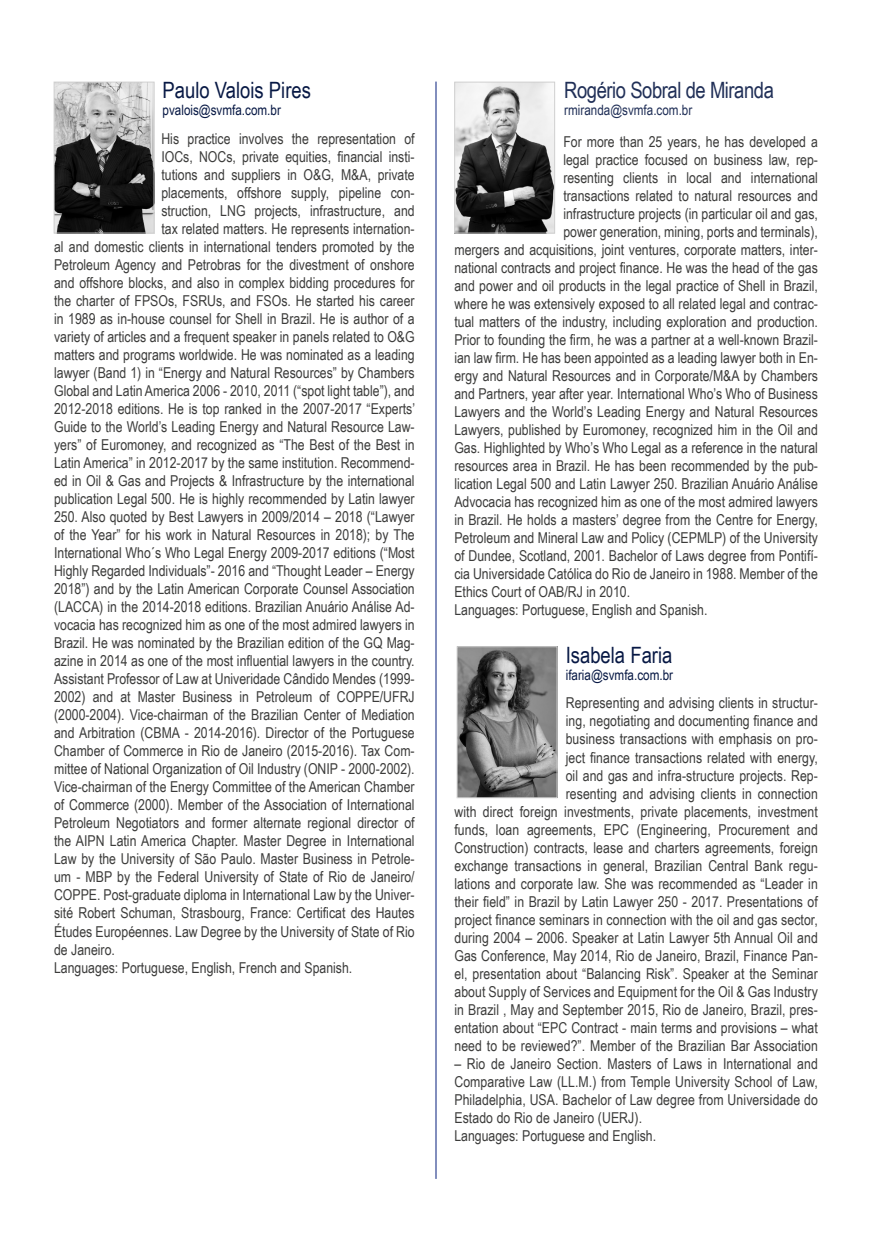
<style>
.page{position:relative;width:872px;height:1242px;background:#fff}
.page>*{position:absolute;margin:0;border:0;box-sizing:border-box;transform-origin:0 0}
.t1{font:22.5px "Arial Narrow";color:#071844}
.t2{font:22.5px "Arial Narrow";letter-spacing:-.02em;color:#202f57}
.t3{font:15px/18px "Arial Narrow";color:#3c3c3b;text-align:right}
.t4{font:14.25px "Arial Narrow";color:#071844}
.t5{font:14.25px "Arial Narrow";color:#202f57}
</style>
<div class="page">
<hr style="left:435px;top:82px;width:1px;height:1097px;background:#23388b">
<img style="left:56px;top:84px;width:96px;height:147px">
<div style="left:54px;top:82px;width:100px;height:151px;border:1px solid #d0d0d0"></div>
<img style="left:459px;top:648px;width:96px;height:148px">
<div style="left:457px;top:646px;width:100px;height:152px;border:1px solid #d0d0d0"></div>
<img style="left:456px;top:84px;width:97px;height:147px">
<div style="left:454px;top:82px;width:101px;height:151px;border:1px solid #d0d0d0"></div>
<h1 class="t1" style="left:163px;top:74px;width:150px">Paulo Valois Pires</h1>
<p class="t4" style="left:163px;top:100px;width:120px">pvalois@svmfa.com.br</p>
<p class="t3" style="left:161px;top:129px;width:255px">His practice involves the representation of</p>
<p class="t3" style="left:161px;top:147px;width:255px">IOCs, NOCs, private equities, financial insti-</p>
<p class="t3" style="left:161px;top:165px;width:255px">tutions and suppliers in O&amp;G, M&amp;A, private</p>
<p class="t3" style="left:161px;top:183px;width:255px">placements, offshore supply, pipeline con-</p>
<p class="t3" style="left:161px;top:201px;width:255px">struction, LNG projects, infrastructure, and</p>
<p class="t3" style="left:161px;top:219px;width:255px">tax related matters. He represents internation-</p>
<p class="t3" style="left:54px;top:237px;width:362px">al and domestic clients in international tenders promoted by the</p>
<p class="t3" style="left:54px;top:255px;width:362px">Petroleum Agency and Petrobras for the divestment of onshore</p>
<p class="t3" style="left:54px;top:273px;width:362px">and offshore blocks, and also in complex bidding procedures for</p>
<p class="t3" style="left:54px;top:291px;width:362px">the charter of FPSOs, FSRUs, and FSOs. He started his career</p>
<p class="t3" style="left:54px;top:309px;width:362px">in 1989 as in-house counsel for Shell in Brazil. He is author of a</p>
<p class="t3" style="left:54px;top:327px;width:362px">variety of articles and a frequent speaker in panels related to O&amp;G</p>
<p class="t3" style="left:54px;top:345px;width:362px">matters and programs worldwide. He was nominated as a leading</p>
<p class="t3" style="left:54px;top:363px;width:362px">lawyer (Band 1) in “Energy and Natural Resources” by Chambers</p>
<p class="t3" style="left:54px;top:381px;width:362px">Global and Latin America 2006 - 2010, 2011 (“spot light table”), and</p>
<p class="t3" style="left:54px;top:399px;width:362px">2012-2018 editions. He is top ranked in the 2007-2017 “Experts’</p>
<p class="t3" style="left:54px;top:417px;width:362px">Guide to the World’s Leading Energy and Natural Resource Law-</p>
<p class="t3" style="left:54px;top:435px;width:362px">yers” of Euromoney, and recognized as “The Best of the Best in</p>
<p class="t3" style="left:54px;top:453px;width:362px">Latin America” in 2012-2017 by the same institution. Recommend-</p>
<p class="t3" style="left:54px;top:471px;width:362px">ed in Oil &amp; Gas and Projects &amp; Infrastructure by the international</p>
<p class="t3" style="left:54px;top:489px;width:362px">publication Legal 500. He is highly recommended by Latin lawyer</p>
<p class="t3" style="left:54px;top:507px;width:362px">250. Also quoted by Best Lawyers in 2009/2014 – 2018 (“Lawyer</p>
<p class="t3" style="left:54px;top:525px;width:362px">of the Year” for his work in Natural Resources in 2018); by The</p>
<p class="t3" style="left:54px;top:543px;width:362px">International Who´s Who Legal Energy 2009-2017 editions (“Most</p>
<p class="t3" style="left:54px;top:561px;width:362px">Highly Regarded Individuals”- 2016 and “Thought Leader – Energy</p>
<p class="t3" style="left:54px;top:579px;width:362px">2018”) and by the Latin American Corporate Counsel Association</p>
<p class="t3" style="left:54px;top:597px;width:362px">(LACCA) in the 2014-2018 editions. Brazilian Anuário Análise Ad-</p>
<p class="t3" style="left:54px;top:615px;width:362px">vocacia has recognized him as one of the most admired lawyers in</p>
<p class="t3" style="left:54px;top:633px;width:362px">Brazil. He was nominated by the Brazilian edition of the GQ Mag-</p>
<p class="t3" style="left:54px;top:651px;width:362px">azine in 2014 as one of the most influential lawyers in the country.</p>
<p class="t3" style="left:54px;top:669px;width:362px">Assistant Professor of Law at Univeridade Cândido Mendes (1999-</p>
<p class="t3" style="left:54px;top:687px;width:362px">2002) and at Master Business in Petroleum of COPPE/UFRJ</p>
<p class="t3" style="left:54px;top:705px;width:362px">(2000-2004). Vice-chairman of the Brazilian Center of Mediation</p>
<p class="t3" style="left:54px;top:723px;width:362px">and Arbitration (CBMA - 2014-2016). Director of the Portuguese</p>
<p class="t3" style="left:54px;top:741px;width:362px">Chamber of Commerce in Rio de Janeiro (2015-2016). Tax Com-</p>
<p class="t3" style="left:54px;top:759px;width:362px">mittee of National Organization of Oil Industry (ONIP - 2000-2002).</p>
<p class="t3" style="left:54px;top:777px;width:362px">Vice-chairman of the Energy Committee of the American Chamber</p>
<p class="t3" style="left:54px;top:795px;width:362px">of Commerce (2000). Member of the Association of International</p>
<p class="t3" style="left:54px;top:813px;width:362px">Petroleum Negotiators and former alternate regional director of</p>
<p class="t3" style="left:54px;top:831px;width:362px">the AIPN Latin America Chapter. Master Degree in International</p>
<p class="t3" style="left:54px;top:849px;width:362px">Law by the University of São Paulo. Master Business in Petrole-</p>
<p class="t3" style="left:54px;top:867px;width:362px">um - MBP by the Federal University of State of Rio de Janeiro/</p>
<p class="t3" style="left:54px;top:885px;width:362px">COPPE. Post-graduate diploma in International Law by the Univer-</p>
<p class="t3" style="left:54px;top:903px;width:362px">sité Robert Schuman, Strasbourg, France: Certificat des Hautes</p>
<p class="t3" style="left:54px;top:921px;width:362px">Études Européennes. Law Degree by the University of State of Rio</p>
<p class="t3" style="left:54px;top:939px;width:62px">de Janeiro.</p>
<p class="t3" style="left:54px;top:957px;width:300px">Languages: Portuguese, English, French and Spanish.</p>
<h1 class="t2" style="left:564px;top:74px;width:211px">Rogério Sobral de Miranda</h1>
<p class="t5" style="left:564px;top:100px;width:130px">rmiranda@svmfa.com.br</p>
<p class="t3" style="left:563px;top:132px;width:256px">For more than 25 years, he has developed a</p>
<p class="t3" style="left:563px;top:150px;width:256px">legal practice focused on business law, rep-</p>
<p class="t3" style="left:563px;top:168px;width:256px">resenting clients in local and international</p>
<p class="t3" style="left:563px;top:186px;width:256px">transactions related to natural resources and</p>
<p class="t3" style="left:563px;top:204px;width:256px">infrastructure projects (in particular oil and gas,</p>
<p class="t3" style="left:563px;top:222px;width:256px">power generation, mining, ports and terminals),</p>
<p class="t3" style="left:454px;top:240px;width:365px">mergers and acquisitions, joint ventures, corporate matters, inter-</p>
<p class="t3" style="left:454px;top:258px;width:365px">national contracts and project finance. He was the head of the gas</p>
<p class="t3" style="left:454px;top:276px;width:365px">and power and oil products in the legal practice of Shell in Brazil,</p>
<p class="t3" style="left:454px;top:294px;width:365px">where he was extensively exposed to all related legal and contrac-</p>
<p class="t3" style="left:454px;top:312px;width:365px">tual matters of the industry, including exploration and production.</p>
<p class="t3" style="left:454px;top:330px;width:365px">Prior to founding the firm, he was a partner at a well-known Brazil-</p>
<p class="t3" style="left:454px;top:348px;width:365px">ian law firm. He has been appointed as a leading lawyer both in En-</p>
<p class="t3" style="left:454px;top:366px;width:365px">ergy and Natural Resources and in Corporate/M&amp;A by Chambers</p>
<p class="t3" style="left:454px;top:384px;width:365px">and Partners, year after year. International Who’s Who of Business</p>
<p class="t3" style="left:454px;top:402px;width:365px">Lawyers and the World’s Leading Energy and Natural Resources</p>
<p class="t3" style="left:454px;top:420px;width:365px">Lawyers, published by Euromoney, recognized him in the Oil and</p>
<p class="t3" style="left:454px;top:438px;width:365px">Gas. Highlighted by Who’s Who Legal as a reference in the natural</p>
<p class="t3" style="left:454px;top:456px;width:365px">resources area in Brazil. He has been recommended by the pub-</p>
<p class="t3" style="left:454px;top:474px;width:365px">lication Legal 500 and Latin Lawyer 250. Brazilian Anuário Análise</p>
<p class="t3" style="left:454px;top:492px;width:365px">Advocacia has recognized him as one of the most admired lawyers</p>
<p class="t3" style="left:454px;top:510px;width:365px">in Brazil. He holds a masters’ degree from the Centre for Energy,</p>
<p class="t3" style="left:454px;top:528px;width:365px">Petroleum and Mineral Law and Policy (CEPMLP) of the University</p>
<p class="t3" style="left:454px;top:546px;width:365px">of Dundee, Scotland, 2001. Bachelor of Laws degree from Pontifí-</p>
<p class="t3" style="left:454px;top:564px;width:365px">cia Universidade Católica do Rio de Janeiro in 1988. Member of the</p>
<p class="t3" style="left:454px;top:582px;width:177px">Ethics Court of OAB/RJ in 2010.</p>
<p class="t3" style="left:454px;top:600px;width:255px">Languages: Portuguese, English and Spanish.</p>
<h1 class="t1" style="left:566px;top:638px;width:108px">Isabela Faria</h1>
<p class="t4" style="left:566px;top:664px;width:109px">ifaria@svmfa.com.br</p>
<p class="t3" style="left:454px;top:693px;width:365px">Representing and advising clients in structur-<br>ing, negotiating and documenting finance and<br>business transactions with emphasis on pro-<br>ject finance transactions related with energy,<br>oil and gas and infra-structure projects. Rep-<br>resenting and advising clients in connection<br>with direct foreign investments, private placements, investment funds, loan agreements, EPC (Engineering, Procurement and Construction) contracts, lease and charters agreements, foreign exchange transactions in general, Brazilian Central Bank regu&shy;lations and corporate law. She was recommended as “Leader in their field” in Brazil by Latin Lawyer 250 - 2017. Presentations of project finance seminars in connection with the oil and gas sector, during 2004 – 2006. Speaker at Latin Lawyer 5th Annual Oil and Gas Conference, May 2014, Rio de Janeiro, Brazil, Finance Pan&shy;el, presentation about “Balancing Risk”. Speaker at the Seminar about Supply of Services and Equipment for the Oil &amp; Gas Industry in Brazil , May and September 2015, Rio de Janeiro, Brazil, pres&shy;entation about “EPC Contract - main terms and provisions – what need to be reviewed?”. Member of the Brazilian Bar Association</p>
<p class="t3" style="left:454px;top:1053px;width:365px;text-align:left">– Rio de Janeiro Section. Masters of Laws in International and Comparative Law (LL.M.) from Temple University School of Law, Philadelphia, USA. Bachelor of Law degree from Universidade do Estado do Rio de Janeiro (UERJ).<br>Languages: Portuguese and English.</p>
</div>
